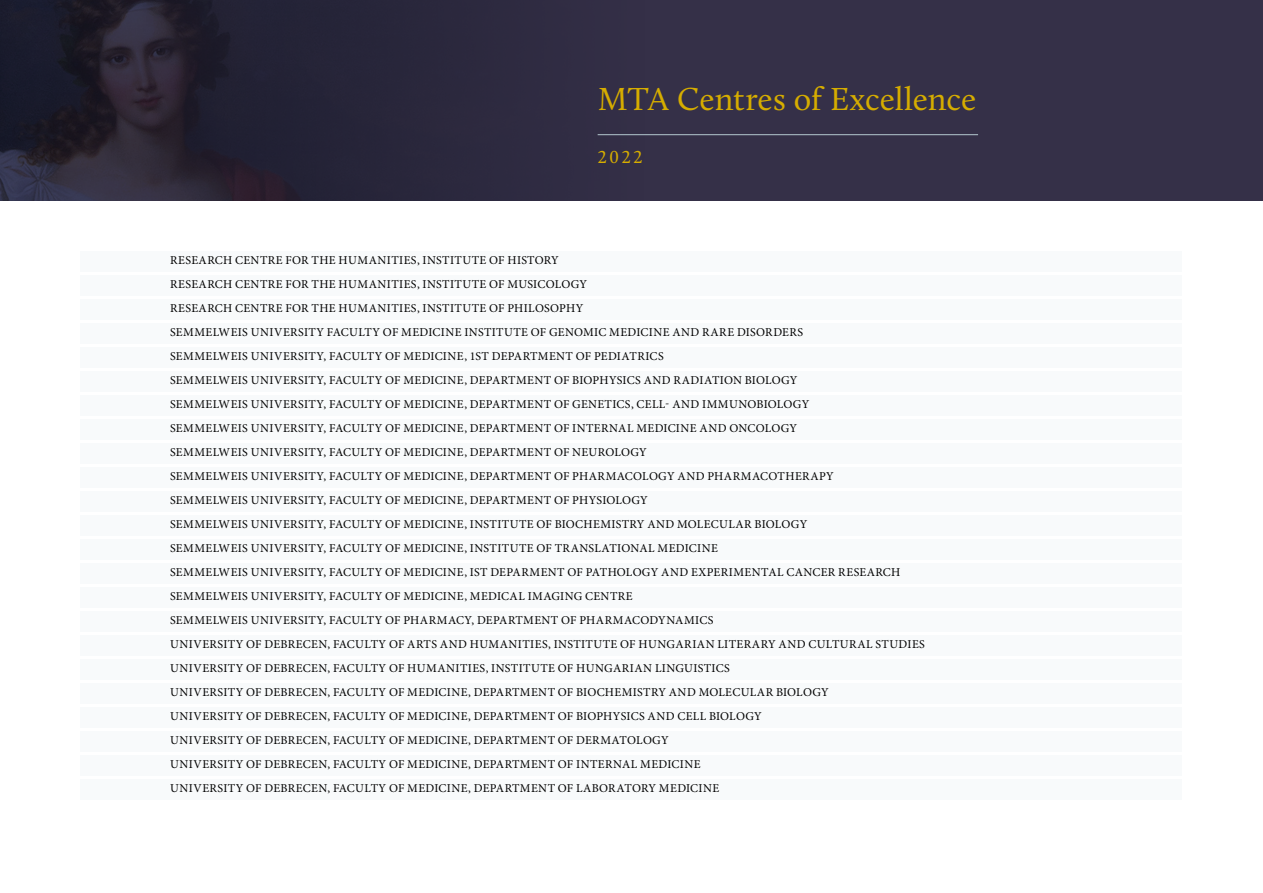
<style>
.page{position:relative;width:1263px;height:893px;background:#fff}
.page>*{position:absolute;margin:0;border:0;box-sizing:border-box;transform-origin:0 0}
.t1{font:33px "Calluna";letter-spacing:-.005em;color:#d6ad00}
.t2{font:18px "Calluna";color:#d6ad00}
.t3{font:12px/24px "Minion Pro";letter-spacing:.03em;color:#000}
</style>
<div class="page">
<svg style="left:0;top:0;width:1263px;height:201px;background:#2e2a40"></svg>
<hr style="left:598px;top:134px;width:380px;height:1px;background:#b4c8cf">
<div style="left:81px;top:251px;width:1101px;height:20px;background:#f8fafb"></div>
<div style="left:81px;top:275px;width:1101px;height:20px;background:#f8fafb"></div>
<div style="left:81px;top:299px;width:1101px;height:20px;background:#f8fafb"></div>
<div style="left:81px;top:323px;width:1101px;height:20px;background:#f8fafb"></div>
<div style="left:81px;top:347px;width:1101px;height:20px;background:#f8fafb"></div>
<div style="left:81px;top:371px;width:1101px;height:20px;background:#f8fafb"></div>
<div style="left:81px;top:395px;width:1101px;height:20px;background:#f8fafb"></div>
<div style="left:81px;top:419px;width:1101px;height:20px;background:#f8fafb"></div>
<div style="left:81px;top:443px;width:1101px;height:20px;background:#f8fafb"></div>
<div style="left:81px;top:467px;width:1101px;height:20px;background:#f8fafb"></div>
<div style="left:81px;top:491px;width:1101px;height:20px;background:#f8fafb"></div>
<div style="left:81px;top:515px;width:1101px;height:20px;background:#f8fafb"></div>
<div style="left:81px;top:539px;width:1101px;height:20px;background:#f8fafb"></div>
<div style="left:81px;top:563px;width:1101px;height:20px;background:#f8fafb"></div>
<div style="left:81px;top:587px;width:1101px;height:20px;background:#f8fafb"></div>
<div style="left:81px;top:611px;width:1101px;height:20px;background:#f8fafb"></div>
<div style="left:81px;top:635px;width:1101px;height:20px;background:#f8fafb"></div>
<div style="left:81px;top:659px;width:1101px;height:20px;background:#f8fafb"></div>
<div style="left:81px;top:683px;width:1101px;height:20px;background:#f8fafb"></div>
<div style="left:81px;top:707px;width:1101px;height:20px;background:#f8fafb"></div>
<div style="left:81px;top:731px;width:1101px;height:20px;background:#f8fafb"></div>
<div style="left:81px;top:755px;width:1101px;height:20px;background:#f8fafb"></div>
<div style="left:81px;top:779px;width:1101px;height:20px;background:#f8fafb"></div>
<h1 class="t1" style="left:598px;top:79px;width:380px">MTA Centres of Excellence</h1>
<h2 class="t2" style="left:598px;top:146px;width:46px">2022</h2>
<p class="t3" style="left:170px;top:248px;width:756px">RESEARCH CENTRE FOR THE HUMANITIES, INSTITUTE OF HISTORY<br>RESEARCH CENTRE FOR THE HUMANITIES, INSTITUTE OF MUSICOLOGY<br>RESEARCH CENTRE FOR THE HUMANITIES, INSTITUTE OF PHILOSOPHY<br>SEMMELWEIS UNIVERSITY FACULTY OF MEDICINE INSTITUTE OF GENOMIC MEDICINE AND RARE DISORDERS<br>SEMMELWEIS UNIVERSITY, FACULTY OF MEDICINE, 1ST DEPARTMENT OF PEDIATRICS<br>SEMMELWEIS UNIVERSITY, FACULTY OF MEDICINE, DEPARTMENT OF BIOPHYSICS AND RADIATION BIOLOGY<br>SEMMELWEIS UNIVERSITY, FACULTY OF MEDICINE, DEPARTMENT OF GENETICS, CELL- AND IMMUNOBIOLOGY<br>SEMMELWEIS UNIVERSITY, FACULTY OF MEDICINE, DEPARTMENT OF INTERNAL MEDICINE AND ONCOLOGY<br>SEMMELWEIS UNIVERSITY, FACULTY OF MEDICINE, DEPARTMENT OF NEUROLOGY<br>SEMMELWEIS UNIVERSITY, FACULTY OF MEDICINE, DEPARTMENT OF PHARMACOLOGY AND PHARMACOTHERAPY<br>SEMMELWEIS UNIVERSITY, FACULTY OF MEDICINE, DEPARTMENT OF PHYSIOLOGY<br>SEMMELWEIS UNIVERSITY, FACULTY OF MEDICINE, INSTITUTE OF BIOCHEMISTRY AND MOLECULAR BIOLOGY<br>SEMMELWEIS UNIVERSITY, FACULTY OF MEDICINE, INSTITUTE OF TRANSLATIONAL MEDICINE<br>SEMMELWEIS UNIVERSITY, FACULTY OF MEDICINE, IST DEPARMENT OF PATHOLOGY AND EXPERIMENTAL CANCER RESEARCH SEMMELWEIS UNIVERSITY, FACULTY OF MEDICINE, MEDICAL IMAGING CENTRE<br>SEMMELWEIS UNIVERSITY, FACULTY OF PHARMACY, DEPARTMENT OF PHARMACODYNAMICS<br>UNIVERSITY OF DEBRECEN, FACULTY OF ARTS AND HUMANITIES, INSTITUTE OF HUNGARIAN LITERARY AND CULTURAL STUDIES UNIVERSITY OF DEBRECEN, FACULTY OF HUMANITIES, INSTITUTE OF HUNGARIAN LINGUISTICS<br>UNIVERSITY OF DEBRECEN, FACULTY OF MEDICINE, DEPARTMENT OF BIOCHEMISTRY AND MOLECULAR BIOLOGY<br>UNIVERSITY OF DEBRECEN, FACULTY OF MEDICINE, DEPARTMENT OF BIOPHYSICS AND CELL BIOLOGY<br>UNIVERSITY OF DEBRECEN, FACULTY OF MEDICINE, DEPARTMENT OF DERMATOLOGY<br>UNIVERSITY OF DEBRECEN, FACULTY OF MEDICINE, DEPARTMENT OF INTERNAL MEDICINE<br>UNIVERSITY OF DEBRECEN, FACULTY OF MEDICINE, DEPARTMENT OF LABORATORY MEDICINE</p>
</div>
